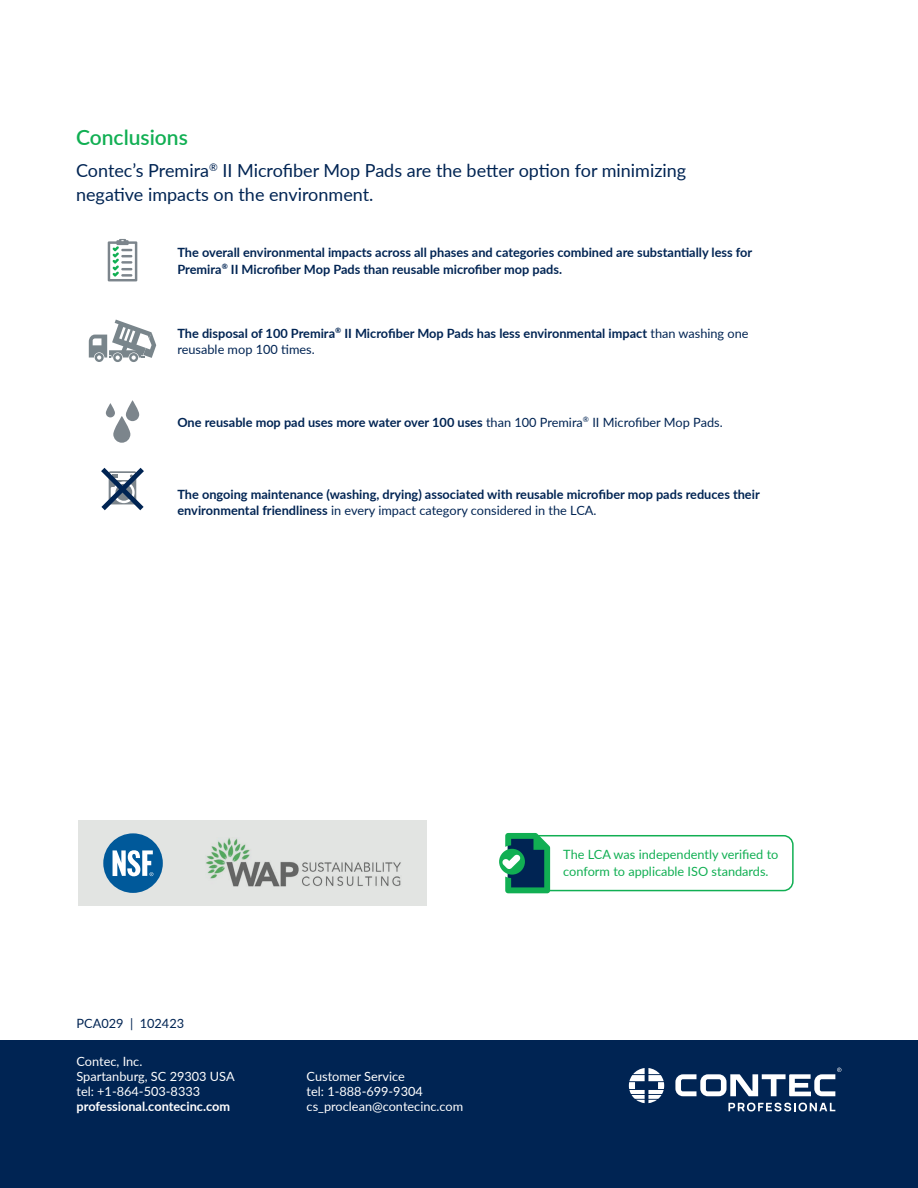
<style>
.page{position:relative;width:918px;height:1188px;background:#fff}
.page>*{position:absolute;margin:0;border:0;box-sizing:border-box;transform-origin:0 0}
._02__Section_heading{font:600 21px "Lato";color:#11af53}
._04__Body_text{font:18px/24px "Lato";color:#002453}
._04__Body_text-2{font:700 12.75px/16.5px "Lato";color:#002453}
.t1{font:12.75px "Lato";color:#fff}
._04__Body_text-3{font:12.75px/16.5px "Lato";color:#11af53}
.t2{font:700 12.75px "Lato";color:#fff}
.t3{font:12.75px "Lato";color:#002453}
.s1{font-weight:400}
</style>
<div class="page">
<div style="left:0;top:1040px;width:918px;height:148px;background:#002453"></div>
<svg style="left:728px;top:1103px;width:107px;height:8px"></svg>
<svg style="left:675px;top:1068px;width:166px;height:28px"></svg>
<svg style="left:629px;top:1068px;width:35px;height:35px"></svg>
<div style="left:78px;top:821px;width:349px;height:85px;background:#e2e4e2"></div>
<img style="left:206px;top:838px;width:195px;height:49px">
<div style="left:103px;top:833px;width:60px;height:60px;background:#00599a;border-radius:50%"></div>
<svg style="left:113px;top:850px;width:40px;height:26px"></svg>
<svg style="left:499px;top:849px;width:26px;height:26px"></svg>
<svg style="left:502px;top:833px;width:292px;height:60px"></svg>
<svg style="left:108px;top:239px;width:29px;height:42px"></svg>
<svg style="left:89px;top:320px;width:67px;height:42px"></svg>
<svg style="left:113px;top:416px;width:17px;height:27px"></svg>
<svg style="left:126px;top:400px;width:13px;height:21px"></svg>
<svg style="left:106px;top:403px;width:9px;height:14px"></svg>
<svg style="left:101px;top:467px;width:43px;height:44px"></svg>
<p class="_02__Section_heading" style="left:76px;top:122px;width:113px">Conclusions</p>
<p class="_04__Body_text" style="left:76px;top:158px;width:612px">Contec’s Premira<sup>®</sup> II Microfiber Mop Pads are the better option for minimizing negative impacts on the environment.</p>
<p class="_04__Body_text-2" style="left:177px;top:244px;width:576px">The overall environmental impacts across all phases and categories combined are substantially less for<br>Premira<sup>®</sup> II Microfiber Mop Pads than reusable microfiber mop pads.</p>
<p class="_04__Body_text-2" style="left:177px;top:324px;width:573px">The disposal of 100 Premira<sup>®</sup> II Microfiber Mop Pads has less environmental impact <span class="s1">than washing one reusable mop 100 times.</span></p>
<p class="_04__Body_text-2" style="left:177px;top:413px;width:547px">One reusable mop pad uses more water over 100 uses <span class="s1">than 100 Premira</span><sup>®</sup> <span class="s1">II Microfiber Mop Pads.</span></p>
<p class="_04__Body_text-2" style="left:177px;top:486px;width:584px">The ongoing maintenance (washing, drying) associated with reusable microfiber mop pads reduces their environmental friendliness <span class="s1">in every impact category considered in the LCA.</span></p>
<p class="t3" style="left:77px;top:1014px;width:109px">PCA029 | 102423</p>
<p class="t1" style="left:77px;top:1052px;width:67px">Contec, Inc.</p>
<p class="t1" style="left:77px;top:1067px;width:160px">Spartanburg, SC 29303 USA</p>
<p class="t1" style="left:77px;top:1082px;width:125px">tel: +1-864-503-8333</p>
<p class="t2" style="left:77px;top:1097px;width:155px">professional.contecinc.com</p>
<p class="t1" style="left:307px;top:1067px;width:100px">Customer Service</p>
<p class="t1" style="left:307px;top:1082px;width:118px">tel: 1-888-699-9304</p>
<p class="t1" style="left:307px;top:1098px;width:158px">cs_proclean@contecinc.com</p>
<p class="_04__Body_text-3" style="left:563px;top:846px;width:217px">The LCA was independently verified to conform to applicable ISO standards.</p>
</div>
